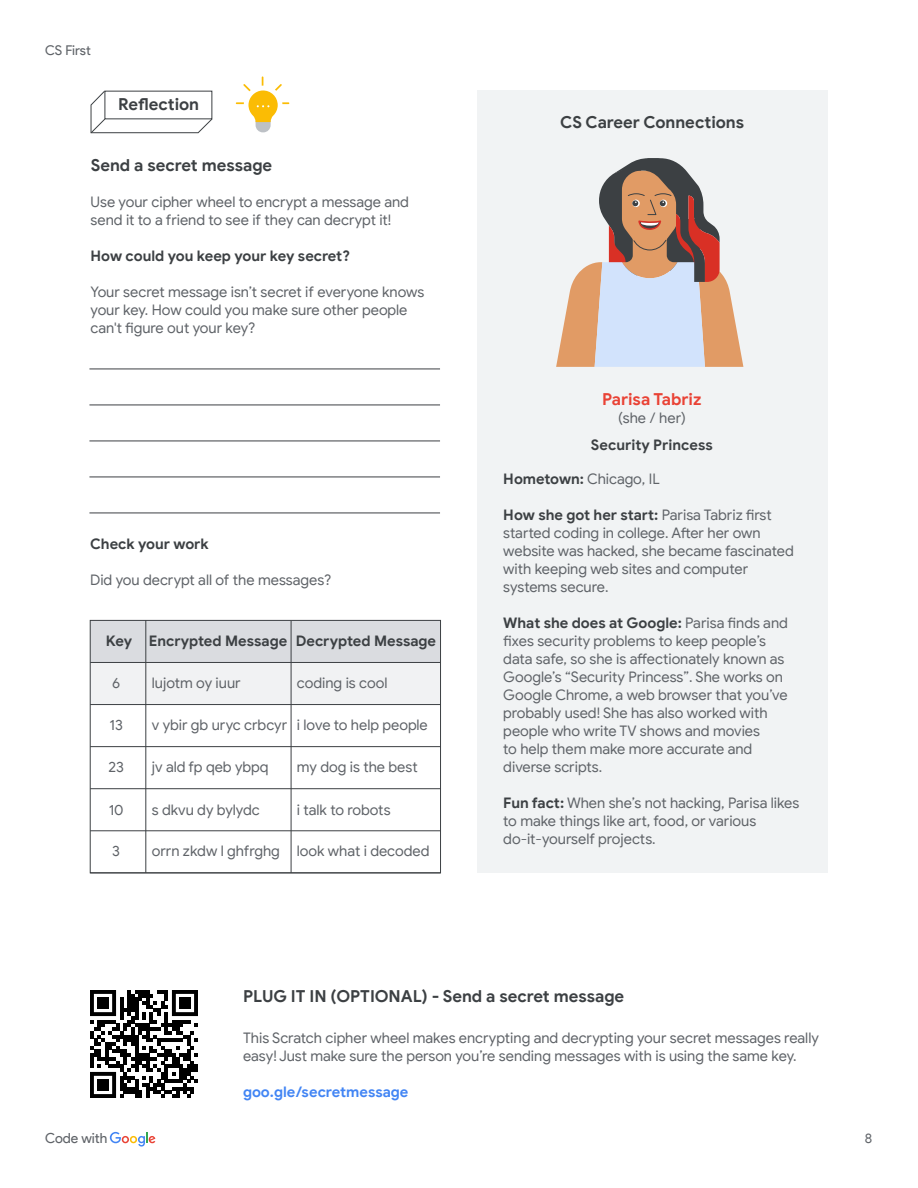
<style>
.page{position:relative;width:918px;height:1188px;background:#fff}
.page>*{position:absolute;margin:0;border:0;box-sizing:border-box;transform-origin:0 0}
.t1{font:700 16.5px "Google Sans";color:#3c4043}
.t2{font:700 16.5px "Google Sans";color:#e94235}
.t3{font:14.55px/18px "Google Sans";color:#5f6368}
.t4{font:700 14.55px "Google Sans";color:#3c4043}
.t5{font:700 14.55px "Google Sans";color:#4285f4}
.t6{font:13.95px "Product Sans";letter-spacing:-.005em;color:#5f6368}
.t7{font:13.5px "Product Sans";letter-spacing:-.005em;color:#5f6368}
.t8{font:13.5px "Google Sans";color:#5f6368}
.s1{font-weight:700;color:#3c4043}
</style>
<div class="page">
<div style="left:477px;top:91px;width:350px;height:782px;background:#f1f3f4"></div>
<div style="left:90px;top:663px;width:351px;height:42px;background:#f1f2f3"></div>
<div style="left:90px;top:620px;width:351px;height:42px;background:#dadce0"></div>
<hr style="left:89px;top:369px;width:351px;height:1px;background:#3c4043">
<hr style="left:89px;top:405px;width:351px;height:1px;background:#3c4043">
<hr style="left:89px;top:441px;width:351px;height:1px;background:#3c4043">
<hr style="left:89px;top:477px;width:351px;height:1px;background:#3c4043">
<hr style="left:89px;top:513px;width:351px;height:1px;background:#3c4043">
<hr style="left:145px;top:620px;width:1px;height:253px;background:#3c4043">
<hr style="left:291px;top:621px;width:1px;height:252px;background:#3c4043">
<div style="left:90px;top:620px;width:351px;height:253px;border:1px solid #3c4043"></div>
<hr style="left:90px;top:662px;width:351px;height:1px;background:#3c4043">
<hr style="left:90px;top:704px;width:351px;height:1px;background:#3c4043">
<hr style="left:90px;top:746px;width:351px;height:1px;background:#3c4043">
<hr style="left:90px;top:788px;width:351px;height:1px;background:#3c4043">
<hr style="left:90px;top:830px;width:351px;height:1px;background:#3c4043">
<hr style="left:90px;top:872px;width:351px;height:1px;background:#3c4043">
<svg style="left:90px;top:990px;width:108px;height:108px"></svg>
<div style="left:97px;top:997px;width:12px;height:12px;background:#000"></div>
<div style="left:179px;top:997px;width:12px;height:12px;background:#000"></div>
<div style="left:97px;top:1079px;width:12px;height:12px;background:#000"></div>
<svg style="left:556px;top:158px;width:187px;height:209px"></svg>
<svg style="left:236px;top:76px;width:53px;height:56px"></svg>
<svg style="left:110px;top:1132px;width:45px;height:15px"></svg>
<svg style="left:90px;top:90px;width:123px;height:44px"></svg>
<p class="t7" style="left:45px;top:43px;width:47px">CS First</p>
<p class="t1" style="left:118px;top:94px;width:82px">Reflection</p>
<p class="t1" style="left:91px;top:155px;width:183px">Send a secret message</p>
<p class="t3" style="left:91px;top:193px;width:320px">Use your cipher wheel to encrypt a message and send it to a friend to see if they can decrypt it!</p>
<p class="t4" style="left:91px;top:247px;width:261px">How could you keep your key secret?</p>
<p class="t3" style="left:90px;top:283px;width:335px">Your secret message isn’t secret if everyone knows your key. How could you make sure other people can't figure out your key?</p>
<p class="t4" style="left:90px;top:535px;width:120px">Check your work</p>
<p class="t3" style="left:90px;top:571px;width:243px">Did you decrypt all of the messages?</p>
<p class="t4" style="left:106px;top:632px;width:332px">Key Encrypted Message Decrypted Message</p>
<p class="t3" style="left:112px;top:674px;width:10px">6</p>
<p class="t3" style="left:152px;top:674px;width:90px">lujotm oy iuur</p>
<p class="t3" style="left:297px;top:674px;width:92px">coding is cool</p>
<p class="t3" style="left:110px;top:716px;width:15px">13</p>
<p class="t3" style="left:152px;top:716px;width:277px">v ybir gb uryc crbcyr i love to help people</p>
<p class="t3" style="left:108px;top:758px;width:17px">23</p>
<p class="t3" style="left:152px;top:758px;width:118px">jv ald fp qeb ybpq</p>
<p class="t3" style="left:297px;top:758px;width:122px">my dog is the best</p>
<p class="t3" style="left:109px;top:801px;width:16px">10</p>
<p class="t3" style="left:152px;top:801px;width:109px">s dkvu dy bylydc</p>
<p class="t3" style="left:297px;top:801px;width:95px">i talk to robots</p>
<p class="t3" style="left:112px;top:842px;width:9px">3</p>
<p class="t3" style="left:152px;top:842px;width:279px">orrn zkdw l ghfrghg look what i decoded</p>
<p class="t1" style="left:560px;top:112px;width:186px">CS Career Connections</p>
<p class="t2" style="left:602px;top:389px;width:101px">Parisa Tabriz</p>
<p class="t3" style="left:618px;top:409px;width:69px">(she / her)</p>
<p class="t4" style="left:591px;top:436px;width:123px">Security Princess</p>
<p class="t3" style="left:503px;top:470px;width:158px"><span class="s1">Hometown:</span> Chicago, IL</p>
<p class="t3" style="left:503px;top:506px;width:292px"><span class="s1">How she got her start:</span> Parisa Tabriz first started coding in college. After her own website was hacked, she became fascinated with keeping web sites and computer systems secure.</p>
<p class="t3" style="left:503px;top:614px;width:286px"><span class="s1">What she does at Google:</span> Parisa finds and fixes security problems to keep people’s data safe, so she is affectionately known as Google’s “Security Princess”. She works on Google Chrome, a web browser that you’ve probably used! She has also worked with people who write TV shows and movies<br>to help them make more accurate and diverse scripts.</p>
<p class="t3" style="left:503px;top:794px;width:298px"><span class="s1">Fun fact:</span> When she’s not hacking, Parisa likes to make things like art, food, or various do-it-yourself projects.</p>
<p class="t1" style="left:243px;top:986px;width:383px">PLUG IT IN (OPTIONAL) - Send a secret message</p>
<p class="t3" style="left:243px;top:1029px;width:577px">This Scratch cipher wheel makes encrypting and decrypting your secret messages really easy! Just make sure the person you’re sending messages with is using the same key.</p>
<p class="t5" style="left:243px;top:1083px;width:167px">goo.gle/secretmessage</p>
<p class="t6" style="left:45px;top:1130px;width:64px">Code with</p>
<p class="t8" style="left:865px;top:1130px;width:9px">8</p>
</div>
